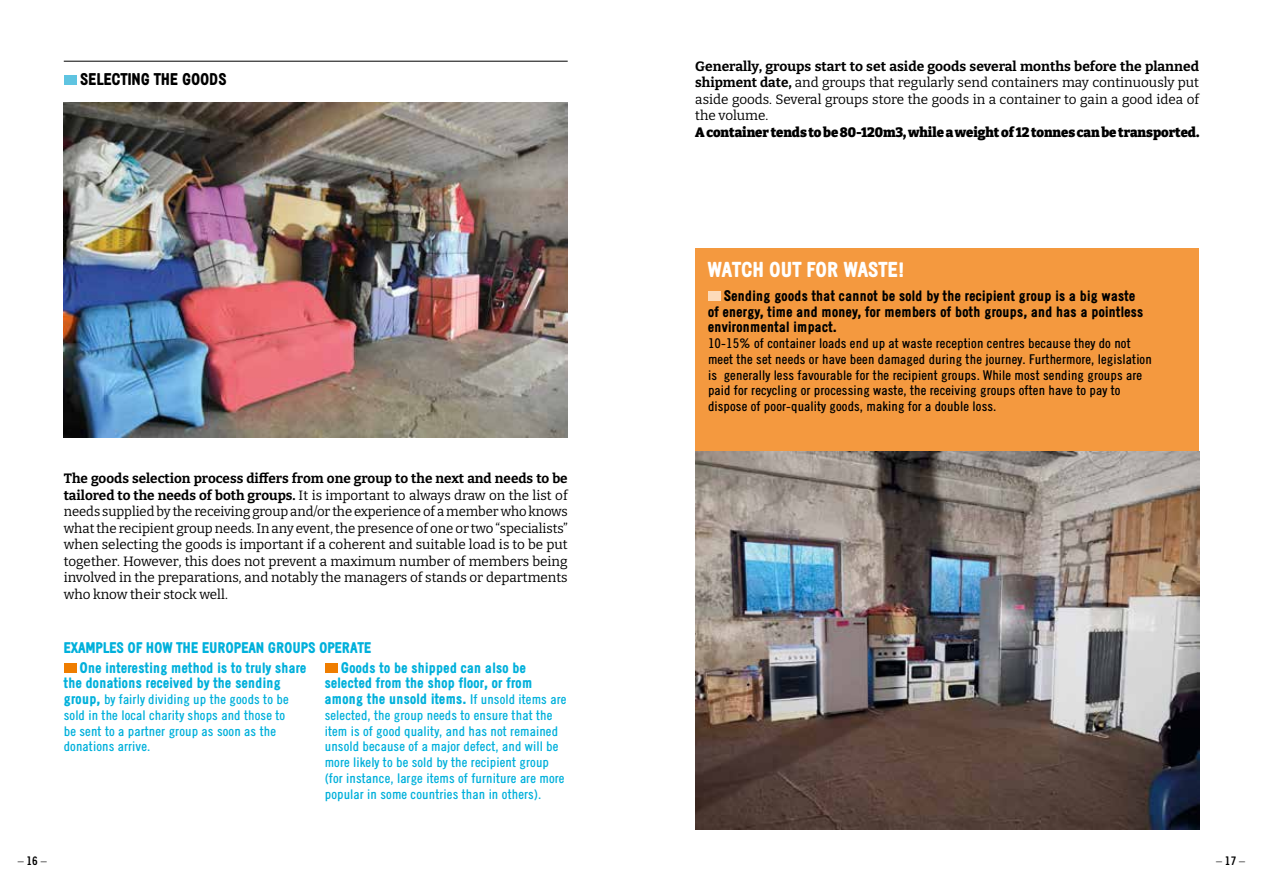
<style>
.page{position:relative;width:1263px;height:893px;background:#fff}
.page>*{position:absolute;margin:0;border:0;box-sizing:border-box;transform-origin:0 0}
.t1{font:900 21px "Emmaus";color:#fff}
.t2{font:900 16.5px "Emmaus";color:#000}
.t3{font:900 15px/15.8px "Emmaus";color:#00b0db}
.t4{font:900 15px/15.8px "Emmaus";color:#000}
.t5{font:13.5px/16.5px "Bitter";color:#000;text-align:justify}
.t6{font:13.5px/15.8px "Emmaus";color:#00b0db}
.t7{font:13.5px/15.8px "Emmaus";color:#000}
.t8{font:900 13.5px "Bitter";color:#000}
.t9{font:300 12px "Emmaus";color:#000}
.s1{font-weight:700}
.s2{font-weight:900;font-size:15px}
.s3{font-weight:400;font-size:13.5px}
</style>
<div class="page">
<hr style="left:64px;top:61px;width:504px;height:1px;background:#000">
<div style="left:64px;top:75px;width:13px;height:10px;background:#5fc4e1"></div>
<img style="left:64px;top:102px;width:504px;height:336px">
<div style="left:695px;top:249px;width:504px;height:202px;background:#f4993f"></div>
<div style="left:708px;top:291px;width:13px;height:10px;background:#fddbba"></div>
<div style="left:64px;top:663px;width:13px;height:10px;background:#ef7d00"></div>
<div style="left:325px;top:663px;width:12px;height:10px;background:#ef7d00"></div>
<img style="left:695px;top:451px;width:504px;height:378px">
<p class="t2" style="left:81px;top:70px;width:148px">SELECTING THE GOODS</p>
<p class="t5" style="left:64px;top:470px;width:506px"><span class="s1">The goods selection process differs from one group to the next and needs to be tailored to the needs of both groups.</span> It is important to always draw on the list of needs supplied by the receiving group and/or the experience of a member who knows what the recipient group needs. In any event, the presence of one or two “specialists” when selecting the goods is important if a coherent and suitable load is to be put together. However, this does not prevent a maximum number of members being involved in the preparations, and notably the managers of stands or departments who know their stock well.</p>
<p class="t3" style="left:80px;top:637px;width:293px;line-height:20px;text-indent:-16px">EXAMPLES OF HOW THE EUROPEAN GROUPS OPERATE<br>One interesting method is to truly share</p>
<p class="t3" style="left:64px;top:675px;width:219px">the donations received by the sending</p>
<p class="t6" style="left:64px;top:691px;width:226px"><span class="s2">group,</span> by fairly dividing up the goods to be sold in the local charity shops and those to be sent to a partner group as soon as the donations arrive.</p>
<p class="t3" style="left:325px;top:659px;width:243px;text-indent:16px">Goods to be shipped can also be selected from the shop floor, or from among the unsold items. <span class="s3">If unsold items are</span></p>
<p class="t6" style="left:325px;top:707px;width:241px">selected, the group needs to ensure that the item is of good quality, and has not remained unsold because of a major defect, and will be more likely to be sold by the recipient group (for instance, large items of furniture are more popular in some countries than in others).</p>
<p class="t5" style="left:695px;top:57px;width:505px"><span class="s1">Generally, groups start to set aside goods several months before the planned shipment date,</span> and groups that regularly send containers may continuously put aside goods. Several groups store the goods in a container to gain a good idea of the volume.</p>
<p class="t8" style="left:695px;top:123px;width:506px">A container tends to be 80-120m3, while a weight of 12 tonnes can be transported.</p>
<h1 class="t1" style="left:708px;top:257px;width:199px">WATCH OUT FOR WASTE!</h1>
<p class="t4" style="left:708px;top:287px;width:437px;text-indent:16px">Sending goods that cannot be sold by the recipient group is a big waste of energy, time and money, for members of both groups, and has a pointless environmental impact.</p>
<p class="t7" style="left:708px;top:335px;width:445px">10-15% of container loads end up at waste reception centres because they do not meet the set needs or have been damaged during the journey. Furthermore, legislation is generally less favourable for the recipient groups. While most sending groups are paid for recycling or processing waste, the receiving groups often have to pay to dispose of poor-quality goods, making for a double loss.</p>
<p class="t9" style="left:18px;top:854px;width:31px">– <span class="s1">16</span> –</p>
<p class="t9" style="left:1216px;top:854px;width:31px">– <span class="s1">17</span> –</p>
</div>
